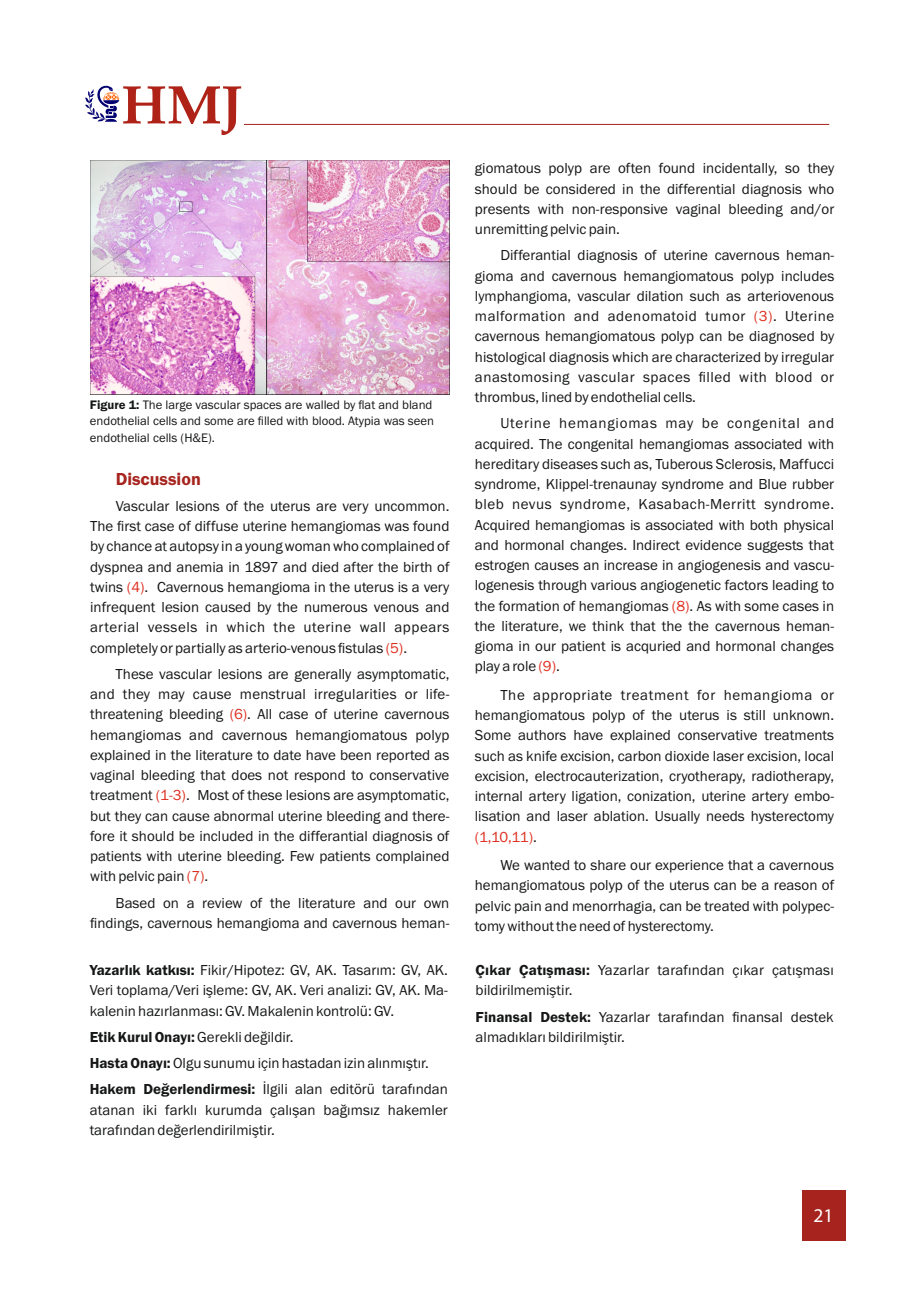
<style>
.page{position:relative;width:920px;height:1290px;background:#fff}
.page>*{position:absolute;margin:0;border:0;box-sizing:border-box;transform-origin:0 0}
.t1{font:19.5px "Myriad Pro";color:#fff}
.t2{font:600 18px "Franklin Gothic";color:#a6241d}
.t3{font:15px/20.2px "Franklin Gothic";color:#151616;text-align:justify}
.t4{font:12.75px/16.5px "Franklin Gothic";color:#151616;text-align:justify}
.s1{font-weight:600}
.s2{color:#dd2b1c}
</style>
<div class="page">
<svg style="left:85px;top:85px;width:156px;height:50px"></svg>
<hr style="left:244px;top:124px;width:585px;height:1px;background:#a6241d">
<div style="left:802px;top:1191px;width:43px;height:50px;background:#a6241d"></div>
<img style="left:90px;top:161px;width:360px;height:233px">
<p class="t4" style="left:90px;top:397px;width:346px"><span class="s1">Figure 1:</span> The large vascular spaces are walled by flat and bland endothelial cells and some are filled with blood. Atypia was seen endothelial cells (H&amp;E).</p>
<p class="t2" style="left:116px;top:472px;width:87px">Discussion</p>
<p class="t3" style="left:90px;top:497px;width:361px;text-indent:26px">Vascular lesions of the uterus are very uncommon.<br>The first case of diffuse uterine hemangiomas was found by chance at autopsy in a young woman who complained of dyspnea and anemia in 1897 and died after the birth of twins <span class="s2">(4)</span>. Cavernous hemangioma in the uterus is a very infrequent lesion caused by the numerous venous and arterial vessels in which the uterine wall appears completely or partially as arterio-venous fistulas <span class="s2">(5)</span>.</p>
<p class="t3" style="left:90px;top:665px;width:361px;text-indent:26px">These vascular lesions are generally asymptomatic, and they may cause menstrual irregularities or life&shy;threatening bleeding <span class="s2">(6)</span>. All case of uterine cavernous hemangiomas and cavernous hemangiomatous polyp explained in the literature to date have been reported as vaginal bleeding that does not respond to conservative treatment <span class="s2">(1-3)</span>. Most of these lesions are asymptomatic, but they can cause abnormal uterine bleeding and there&shy;fore it should be included in the differantial diagnosis of patients with uterine bleeding. Few patients complained with pelvic pain <span class="s2">(7)</span>.</p>
<p class="t3" style="left:90px;top:894px;width:361px;text-align:right">Based on a review of the literature and our own findings, cavernous hemangioma and cavernous heman-</p>
<p class="t3" style="left:90px;top:961px;width:360px"><span class="s1">Yazarlık katkısı:</span> Fikir/Hipotez: GV, AK. Tasarım: GV, AK.<br>Veri toplama/Veri işleme: GV, AK. Veri analizi: GV, AK. Ma&shy;kalenin hazırlanması: GV. Makalenin kontrolü: GV.</p>
<p class="t3" style="left:90px;top:1025px;width:360px;line-height:26.2px;text-align:left"><span class="s1">Etik Kurul Onayı:</span> Gerekli değildir.<br><span class="s1">Hasta Onayı:</span> Olgu sunumu için hastadan izin alınmıştır.<br><span class="s1">Hakem Değerlendirmesi:</span> İlgili alan editörü tarafından</p>
<p class="t3" style="left:90px;top:1101px;width:360px">atanan iki farklı kurumda çalışan bağımsız hakemler tarafından değerlendirilmiştir.</p>
<p class="t3" style="left:475px;top:159px;width:361px">giomatous polyp are often found incidentally, so they should be considered in the differential diagnosis who presents with non-responsive vaginal bleeding and/or unremitting pelvic pain.</p>
<p class="t3" style="left:475px;top:246px;width:361px;text-indent:26px">Differantial diagnosis of uterine cavernous heman&shy;gioma and cavernous hemangiomatous polyp includes lymphangioma, vascular dilation such as arteriovenous malformation and adenomatoid tumor <span class="s2">(3)</span>. Uterine cavernous hemangiomatous polyp can be diagnosed by histological diagnosis which are characterized by irregular anastomosing vascular spaces filled with blood or thrombus, lined by endothelial cells.</p>
<p class="t3" style="left:475px;top:414px;width:361px;text-indent:26px">Uterine hemangiomas may be congenital and acquired. The congenital hemangiomas associated with hereditary diseases such as, Tuberous Sclerosis, Maffucci syndrome, Klippel-trenaunay syndrome and Blue rubber bleb nevus syndrome, Kasabach-Merritt syndrome.<br>Acquired hemangiomas is associated with both physical and hormonal changes. Indirect evidence suggests that estrogen causes an increase in angiogenesis and vascu&shy;logenesis through various angiogenetic factors leading to the formation of hemangiomas <span class="s2">(8)</span>. As with some cases in the literature, we think that the the cavernous heman&shy;gioma in our patient is acquried and hormonal changes play a role <span class="s2">(9)</span>.</p>
<p class="t3" style="left:475px;top:686px;width:361px;text-indent:26px">The appropriate treatment for hemangioma or hemangiomatous polyp of the uterus is still unknown.<br>Some authors have explained conservative treatments such as knife excision, carbon dioxide laser excision, local excision, electrocauterization, cryotherapy, radiotherapy, internal artery ligation, conization, uterine artery embo&shy;lisation and laser ablation. Usually needs hysterectomy <span class="s2">(1,10,11)</span>.</p>
<p class="t3" style="left:475px;top:856px;width:361px;text-indent:26px">We wanted to share our experience that a cavernous hemangiomatous polyp of the uterus can be a reason of pelvic pain and menorrhagia, can be treated with polypec&shy;tomy without the need of hysterectomy.</p>
<p class="t3" style="left:476px;top:961px;width:360px"><span class="s1">Çıkar Çatışması:</span> Yazarlar tarafından çıkar çatışması bildirilmemiştir.</p>
<p class="t3" style="left:476px;top:1008px;width:360px"><span class="s1">Finansal Destek:</span> Yazarlar tarafından finansal destek almadıkları bildirilmiştir.</p>
<h1 class="t1" style="left:813px;top:1208px;width:22px">21</h1>
</div>
